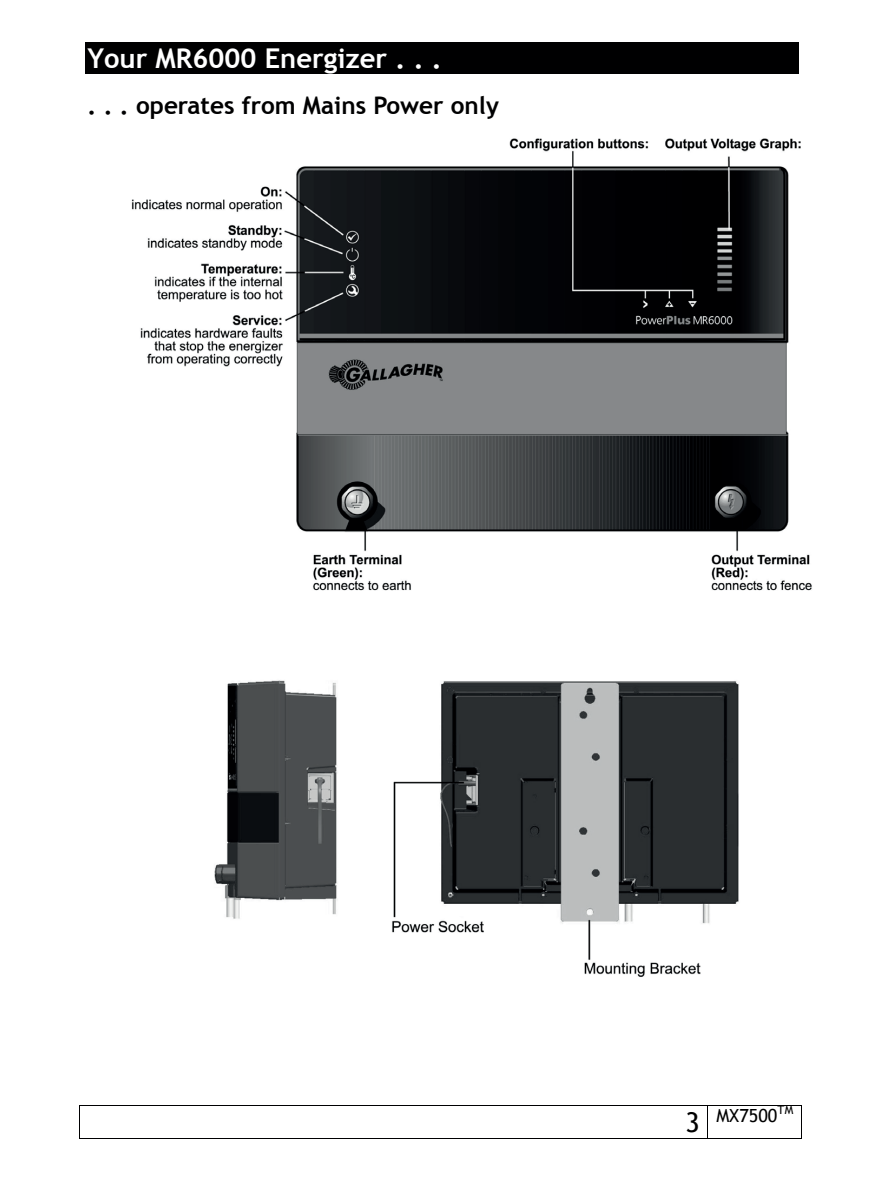
<style>
.page{position:relative;width:881px;height:1180px;background:#fff}
.page>*{position:absolute;margin:0;border:0;box-sizing:border-box;transform-origin:0 0}
.t1{font:700 27.22px "Trebuchet MS";color:#fff}
.t2{font:700 24.3px "Trebuchet MS";color:#000001}
.t3{font:18px "Trebuchet MS";color:#000001}
.t4{font:11.92px "Trebuchet MS";color:#000001}
.s1{font-size:27.22px}
</style>
<div class="page">
<hr style="left:79px;top:1105px;width:722px;height:1px;background:#000001">
<hr style="left:79px;top:1106px;width:1px;height:32px;background:#000001">
<hr style="left:80px;top:1138px;width:627px;height:1px;background:#000001">
<hr style="left:707px;top:1106px;width:1px;height:32px;background:#000001">
<hr style="left:708px;top:1138px;width:92px;height:1px;background:#000001">
<hr style="left:800px;top:1106px;width:1px;height:32px;background:#000001">
<div style="left:85px;top:43px;width:713px;height:31px;background:#000001"></div>
<img style="left:131px;top:138px;width:681px;height:839px">
<p class="t1" style="left:178px;top:42px;width:208px">Troubleshooting</p>
<p class="t1" style="left:87px;top:42px;width:356px">Your MR6000 Energizer . . .</p>
<p class="t2" style="left:87px;top:90px;width:413px">. . . operates from Mains Power only</p>
<p class="t3" style="left:685px;top:1105px;width:93px"><span class="s1">3</span> MX7500</p>
<p class="t4" style="left:777px;top:1103px;width:17px">TM</p>
</div>
